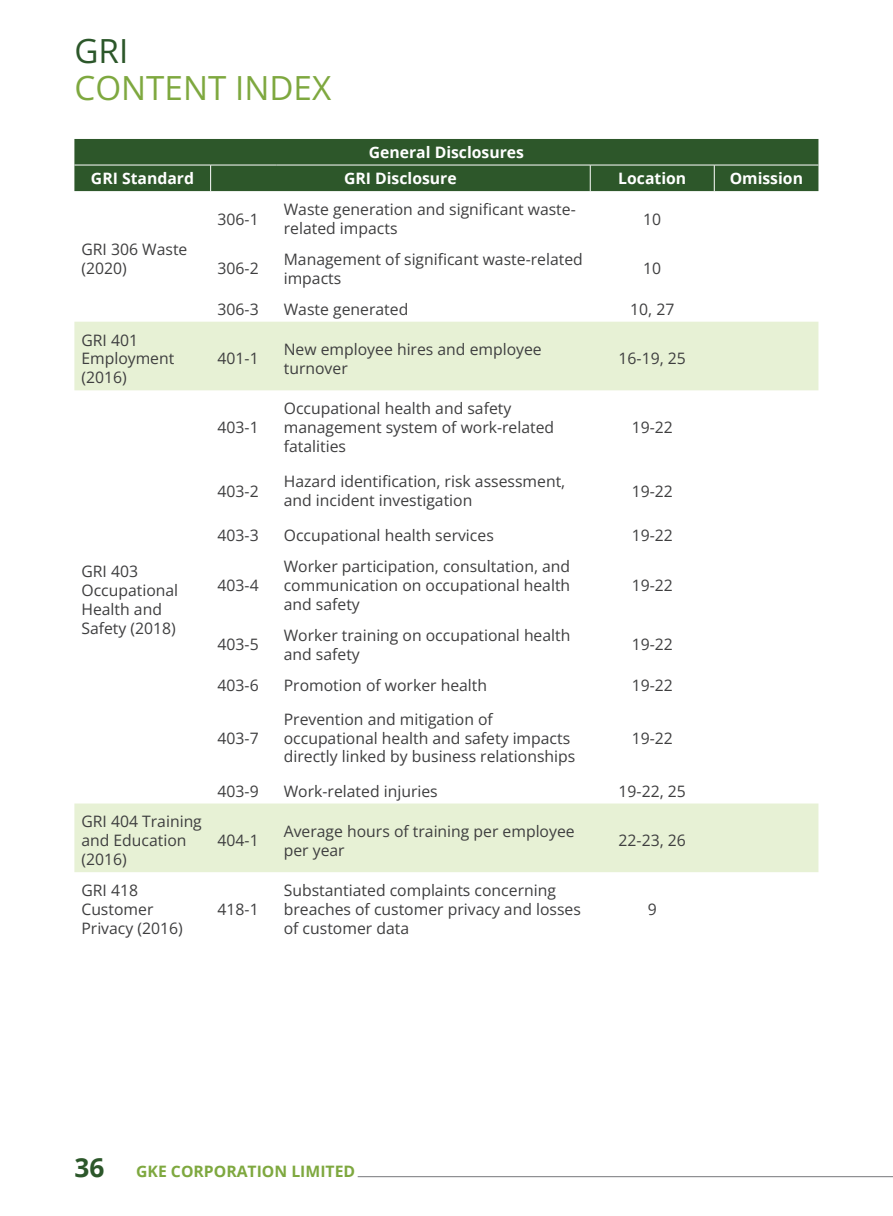
<style>
.page{position:relative;width:893px;height:1216px;background:#fff}
.page>*{position:absolute;margin:0;border:0;box-sizing:border-box;transform-origin:0 0}
.t1{font:33.25px "Open Sans";color:#7ea83f}
.t2{font:33.25px "Open Sans";color:#2c572a}
.t3{font:15.75px/18.9px "Open Sans";color:#3e3e3f}
.t4{font:700 15.75px "Open Sans";color:#fff}
.t5{font:700 15.75px "Open Sans";color:#7ea83f}
.s1{font-size:26.25px;color:#2c572a}
</style>
<div class="page">
<hr style="left:358px;top:1176px;width:535px;height:1px;background:#76787b">
<svg style="left:74px;top:322px;width:744px;height:550px"></svg>
<div style="left:74px;top:139px;width:744px;height:52px;background:#2d572a"></div>
<p class="t2" style="left:74px;top:29px;width:55px">GRI</p>
<p class="t1" style="left:74px;top:65px;width:258px">CONTENT INDEX</p>
<p class="t4" style="left:369px;top:141px;width:157px">General Disclosures</p>
<p class="t4" style="left:91px;top:167px;width:105px">GRI Standard</p>
<p class="t4" style="left:344px;top:167px;width:114px">GRI Disclosure</p>
<p class="t4" style="left:618px;top:167px;width:69px">Location</p>
<p class="t4" style="left:730px;top:167px;width:75px">Omission</p>
<p class="t3" style="left:81px;top:240px;width:108px">GRI 306 Waste (2020)</p>
<p class="t3" style="left:81px;top:330px;width:95px">GRI 401<br>Employment (2016)</p>
<p class="t3" style="left:81px;top:561px;width:98px">GRI 403<br>Occupational<br>Health and<br>Safety (2018)</p>
<p class="t3" style="left:81px;top:811px;width:122px">GRI 404 Training and Education (2016)</p>
<p class="t3" style="left:81px;top:880px;width:103px">GRI 418<br>Customer<br>Privacy (2016)</p>
<p class="t3" style="left:218px;top:209px;width:43px">306-1</p>
<p class="t3" style="left:284px;top:199px;width:294px">Waste generation and significant waste&shy;related impacts</p>
<p class="t3" style="left:643px;top:209px;width:20px">10</p>
<p class="t3" style="left:218px;top:259px;width:43px">306-2</p>
<p class="t3" style="left:284px;top:249px;width:301px">Management of significant waste-related impacts</p>
<p class="t3" style="left:643px;top:259px;width:20px">10</p>
<p class="t3" style="left:218px;top:299px;width:43px">306-3</p>
<p class="t3" style="left:284px;top:299px;width:126px">Waste generated</p>
<p class="t3" style="left:630px;top:299px;width:46px">10, 27</p>
<p class="t3" style="left:218px;top:349px;width:43px">401-1</p>
<p class="t3" style="left:284px;top:339px;width:260px">New employee hires and employee turnover</p>
<p class="t3" style="left:619px;top:349px;width:69px">16-19, 25</p>
<p class="t3" style="left:218px;top:417px;width:43px">403-1</p>
<p class="t3" style="left:284px;top:398px;width:272px">Occupational health and safety management system of work-related fatalities</p>
<p class="t3" style="left:632px;top:417px;width:43px">19-22</p>
<p class="t3" style="left:218px;top:481px;width:43px">403-2</p>
<p class="t3" style="left:284px;top:471px;width:283px">Hazard identification, risk assessment, and incident investigation</p>
<p class="t3" style="left:632px;top:481px;width:43px">19-22</p>
<p class="t3" style="left:218px;top:525px;width:43px">403-3</p>
<p class="t3" style="left:284px;top:525px;width:212px">Occupational health services</p>
<p class="t3" style="left:632px;top:525px;width:43px">19-22</p>
<p class="t3" style="left:218px;top:575px;width:43px">403-4</p>
<p class="t3" style="left:284px;top:556px;width:288px;text-align:justify">Worker participation, consultation, and communication on occupational health and safety</p>
<p class="t3" style="left:632px;top:575px;width:43px">19-22</p>
<p class="t3" style="left:218px;top:634px;width:43px">403-5</p>
<p class="t3" style="left:284px;top:625px;width:288px">Worker training on occupational health and safety</p>
<p class="t3" style="left:632px;top:634px;width:43px">19-22</p>
<p class="t3" style="left:218px;top:675px;width:43px">403-6</p>
<p class="t3" style="left:284px;top:675px;width:205px">Promotion of worker health</p>
<p class="t3" style="left:632px;top:675px;width:43px">19-22</p>
<p class="t3" style="left:218px;top:728px;width:43px">403-7</p>
<p class="t3" style="left:284px;top:709px;width:293px">Prevention and mitigation of occupational health and safety impacts directly linked by business relationships</p>
<p class="t3" style="left:632px;top:728px;width:43px">19-22</p>
<p class="t3" style="left:218px;top:781px;width:43px">403-9</p>
<p class="t3" style="left:284px;top:781px;width:156px">Work-related injuries</p>
<p class="t3" style="left:619px;top:781px;width:69px">19-22, 25</p>
<p class="t3" style="left:218px;top:830px;width:43px">404-1</p>
<p class="t3" style="left:284px;top:821px;width:292px">Average hours of training per employee per year</p>
<p class="t3" style="left:619px;top:830px;width:69px">22-23, 26</p>
<p class="t3" style="left:218px;top:899px;width:43px">418-1</p>
<p class="t3" style="left:284px;top:880px;width:299px">Substantiated complaints concerning breaches of customer privacy and losses of customer data</p>
<p class="t3" style="left:648px;top:899px;width:11px">9</p>
<p class="t5" style="left:74px;top:1159px;width:282px"><span class="s1">36</span> GKE CORPORATION LIMITED</p>
</div>
